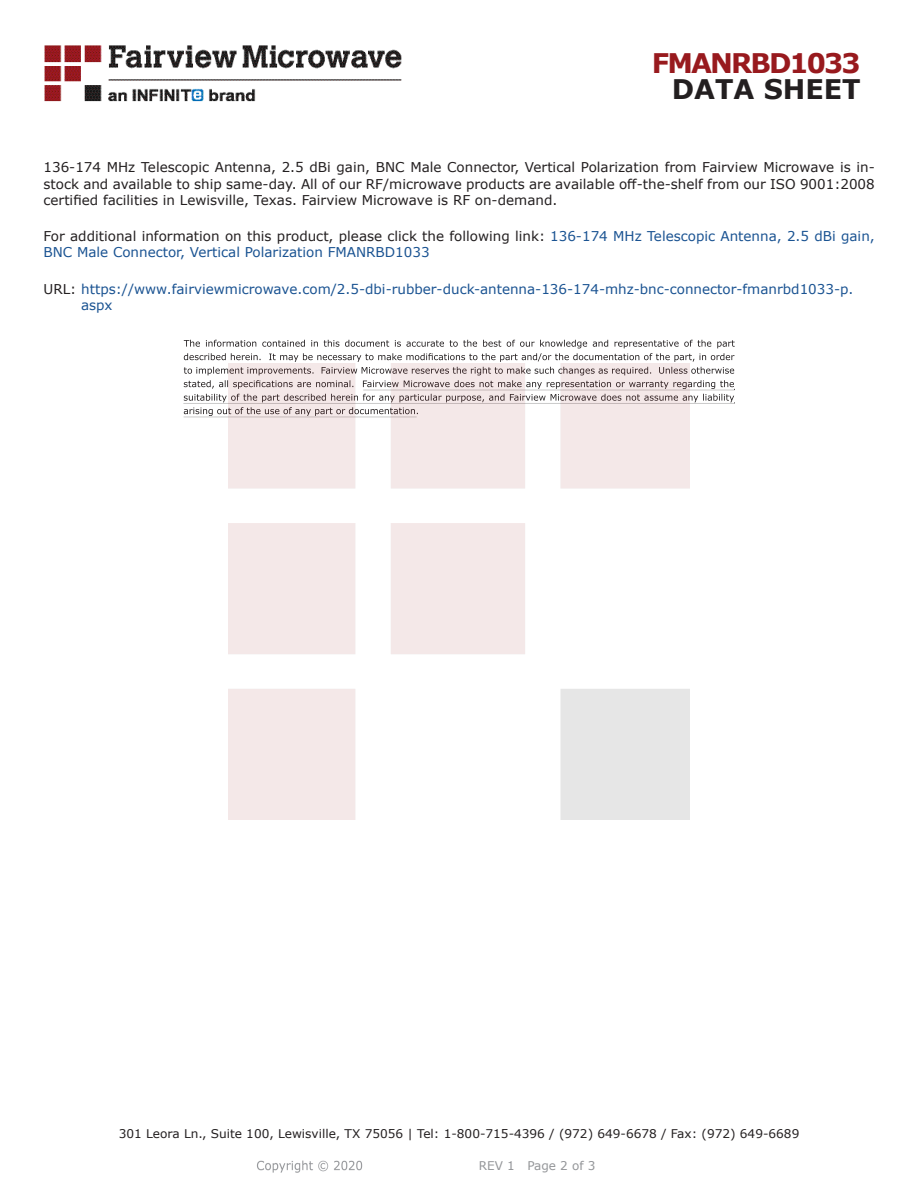
<style>
.page{position:relative;width:918px;height:1188px;background:#fff}
.page>*{position:absolute;margin:0;border:0;box-sizing:border-box;transform-origin:0 0}
.FM{font:700 27px "Verdana";letter-spacing:-.07em;color:#981a1e}
.t1{font:700 27px "Verdana";color:#231f20}
.Web_Description_Para{font:13.5px/16.2px "Verdana";color:#231f20;text-align:justify}
.Web_Description_Para-2{font:13.5px/16.2px "Verdana";color:#1a5392}
.URL_para{font:13.5px/16.2px "Verdana";color:#1a5392}
.t2{font:12px "Verdana";color:#231f20}
.REV_Info{font:12px "Verdana";color:#939598}
.s1{color:#231f20}
</style>
<div class="page">
<svg style="left:184px;top:340px;width:551px;height:76px"></svg>
<hr style="left:363px;top:390px;width:372px;height:1px;background:#231f20">
<hr style="left:183px;top:403px;width:551px;height:1px;background:#231f20">
<hr style="left:184px;top:417px;width:233px;height:1px;background:#231f20">
<img style="left:257px;top:1160px;width:106px;height:13px">
<img style="left:228px;top:364px;width:462px;height:456px">
<img style="left:44px;top:45px;width:358px;height:57px">
<p class="FM" style="left:652px;top:44px;width:210px">FMANRBD1033</p>
<p class="t1" style="left:672px;top:70px;width:191px">DATA SHEET</p>
<p class="Web_Description_Para" style="left:44px;top:159px;width:833px">136-174 MHz Telescopic Antenna, 2.5 dBi gain, BNC Male Connector, Vertical Polarization from Fairview Microwave is in&shy;stock and available to ship same-day. All of our RF/microwave products are available off-the-shelf from our ISO 9001:2008 certified facilities in Lewisville, Texas. Fairview Microwave is RF on-demand.</p>
<p class="Web_Description_Para-2" style="left:44px;top:228px;width:833px"><span class="s1">For additional information on this product, please click the following link:</span> 136-174 MHz Telescopic Antenna, 2.5 dBi gain,<br>BNC Male Connector, Vertical Polarization FMANRBD1033</p>
<p class="URL_para" style="left:81px;top:281px;width:774px;text-indent:-38px"><span class="s1">URL:</span> https://www.fairviewmicrowave.com/2.5-dbi-rubber-duck-antenna-136-174-mhz-bnc-connector-fmanrbd1033-p. aspx</p>
<p class="t2" style="left:119px;top:1125px;width:682px">301 Leora Ln., Suite 100, Lewisville, TX 75056 | Tel: 1-800-715-4396 / (972) 649-6678 / Fax: (972) 649-6689</p>
<p class="REV_Info" style="left:479px;top:1157px;width:118px">REV 1 Page 2 of 3</p>
</div>
